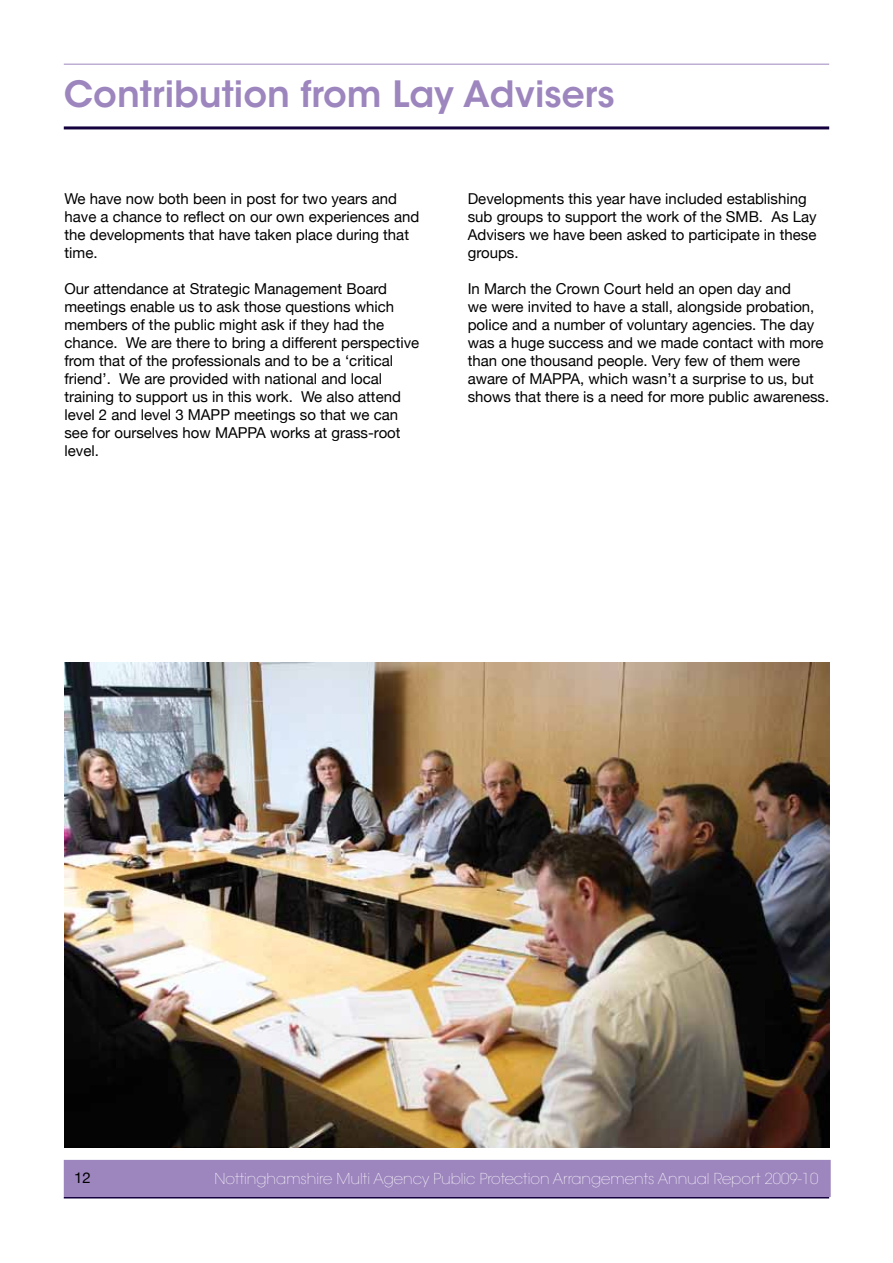
<style>
.page{position:relative;width:893px;height:1263px;background:#fff}
.page>*{position:absolute;margin:0;border:0;box-sizing:border-box;transform-origin:0 0}
.t1{font:600 36px "ITC Avant Garde Std";color:#9d85be}
.t2{font:15px/18px "Helvetica Neue";color:#000}
.t3{font:200 15px "ITC Avant Garde Std";color:#fff}
</style>
<div class="page">
<hr style="left:64px;top:64px;width:765px;height:1px;background:#9d85be">
<hr style="left:64px;top:126px;width:765px;height:3px;background:#13003c">
<div style="left:64px;top:1160px;width:767px;height:37px;background:#9d85be"></div>
<hr style="left:64px;top:1197px;width:765px;height:1px;background:#13003c">
<img style="left:65px;top:662px;width:764px;height:485px">
<h1 class="t1" style="left:64px;top:71px;width:552px">Contribution from Lay Advisers</h1>
<p class="t2" style="left:64px;top:189px;width:356px">We have now both been in post for two years and have a chance to reflect on our own experiences and the developments that have taken place during that time.</p>
<p class="t2" style="left:64px;top:279px;width:356px">Our attendance at Strategic Management Board meetings enable us to ask those questions which members of the public might ask if they had the chance. We are there to bring a different perspective from that of the professionals and to be a ‘critical friend’. We are provided with national and local training to support us in this work. We also attend level 2 and level 3 MAPP meetings so that we can see for ourselves how MAPPA works at grass-root level.</p>
<p class="t2" style="left:468px;top:190px;width:350px">Developments this year have included establishing sub groups to support the work of the SMB. As Lay Advisers we have been asked to participate in these groups.</p>
<p class="t2" style="left:468px;top:280px;width:363px">In March the Crown Court held an open day and<br>we were invited to have a stall, alongside probation, police and a number of voluntary agencies. The day was a huge success and we made contact with more than one thousand people. Very few of them were aware of MAPPA, which wasn’t a surprise to us, but shows that there is a need for more public awareness.</p>
<p class="t2" style="left:74px;top:1168px;width:18px">12</p>
<p class="t3" style="left:215px;top:1169px;width:605px">Nottinghamshire Multi Agency Public Protection Arrangements Annual Report 2009-10</p>
</div>
